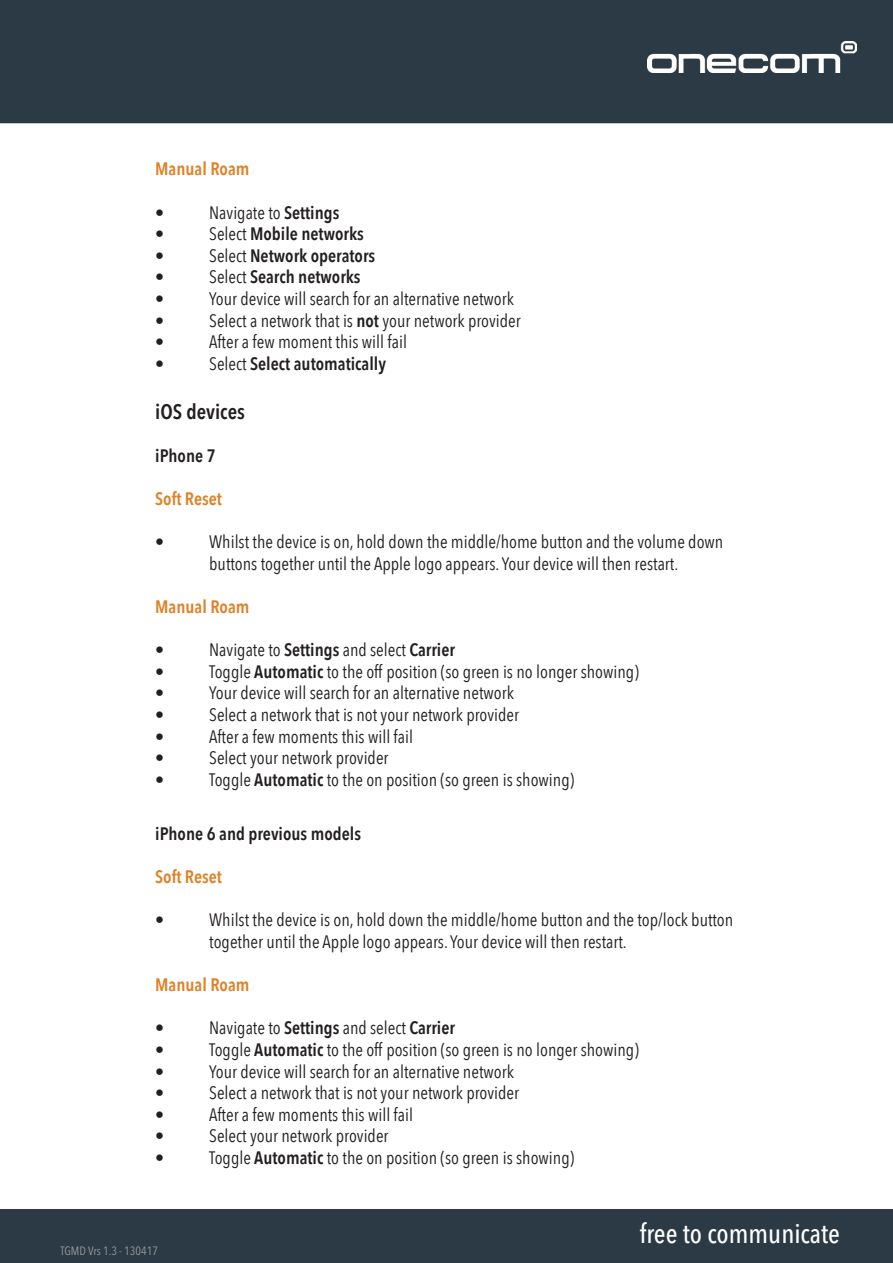
<style>
.page{position:relative;width:893px;height:1263px;background:#fff}
.page>*{position:absolute;margin:0;border:0;box-sizing:border-box;transform-origin:0 0}
.t1{font:500 condensed 27px "Avenir Next LT Pro";color:#fff}
.t2{font:600 21px "Avenir Next Condensed";color:#231f20}
.t3{font:18px/21.6px "Avenir Next Condensed";color:#231f20}
.t4{font:600 18px "Avenir Next Condensed";color:#231f20}
.t5{font:600 18px "Avenir Next Condensed";color:#df8025}
.t6{font:condensed 12px "Avenir Next LT Pro";color:#999b9e}
.s1{font-weight:600}
.s2{font-weight:400}
</style>
<div class="page">
<div style="left:0;top:1209px;width:893px;height:54px;background:#2b3a45"></div>
<div style="left:0;top:0;width:893px;height:123px;background:#2b3a45"></div>
<img style="left:647px;top:41px;width:209px;height:32px">
<p class="t5" style="left:155px;top:153px;width:96px">Manual Roam</p>
<p class="t3" style="left:155px;top:201px;width:10px">•</p>
<p class="t3" style="left:209px;top:201px;width:132px">Navigate to <span class="s1">Settings</span></p>
<p class="t3" style="left:155px;top:222px;width:10px">•</p>
<p class="t4" style="left:209px;top:218px;width:156px"><span class="s2">Select</span> Mobile networks</p>
<p class="t3" style="left:155px;top:244px;width:10px">•</p>
<p class="t4" style="left:209px;top:240px;width:168px"><span class="s2">Select</span> Network operators</p>
<p class="t3" style="left:155px;top:265px;width:10px">•</p>
<p class="t4" style="left:209px;top:261px;width:153px"><span class="s2">Select</span> Search networks</p>
<p class="t3" style="left:155px;top:287px;width:10px">•</p>
<p class="t3" style="left:209px;top:287px;width:306px">Your device will search for an alternative network</p>
<p class="t3" style="left:155px;top:309px;width:10px">•</p>
<p class="t3" style="left:209px;top:309px;width:313px">Select a network that is <span class="s1">not</span> your network provider</p>
<p class="t3" style="left:155px;top:330px;width:10px">•</p>
<p class="t3" style="left:209px;top:330px;width:199px">After a few moment this will fail</p>
<p class="t3" style="left:155px;top:352px;width:10px">•</p>
<p class="t4" style="left:209px;top:348px;width:178px"><span class="s2">Select</span> Select automatically</p>
<p class="t2" style="left:155px;top:393px;width:91px">iOS devices</p>
<p class="t4" style="left:155px;top:440px;width:62px">iPhone 7</p>
<p class="t5" style="left:155px;top:483px;width:68px">Soft Reset</p>
<p class="t3" style="left:155px;top:530px;width:10px">•</p>
<p class="t3" style="left:209px;top:530px;width:516px">Whilst the device is on, hold down the middle/home button and the volume down buttons together until the Apple logo appears. Your device will then restart.</p>
<p class="t5" style="left:155px;top:591px;width:96px">Manual Roam</p>
<p class="t3" style="left:155px;top:638px;width:10px">•</p>
<p class="t3" style="left:209px;top:638px;width:247px">Navigate to <span class="s1">Settings</span> and select <span class="s1">Carrier</span></p>
<p class="t3" style="left:155px;top:660px;width:10px">•</p>
<p class="t3" style="left:209px;top:660px;width:431px">Toggle <span class="s1">Automatic</span> to the off position (so green is no longer showing)</p>
<p class="t3" style="left:155px;top:681px;width:10px">•</p>
<p class="t3" style="left:209px;top:681px;width:306px">Your device will search for an alternative network</p>
<p class="t3" style="left:155px;top:703px;width:10px">•</p>
<p class="t3" style="left:209px;top:703px;width:311px">Select a network that is not your network provider</p>
<p class="t3" style="left:155px;top:725px;width:10px">•</p>
<p class="t3" style="left:209px;top:725px;width:205px">After a few moments this will fail</p>
<p class="t3" style="left:155px;top:746px;width:10px">•</p>
<p class="t3" style="left:209px;top:746px;width:181px">Select your network provider</p>
<p class="t3" style="left:155px;top:768px;width:10px">•</p>
<p class="t3" style="left:209px;top:768px;width:367px">Toggle <span class="s1">Automatic</span> to the on position (so green is showing)</p>
<p class="t4" style="left:155px;top:818px;width:207px">iPhone 6 and previous models</p>
<p class="t5" style="left:155px;top:861px;width:68px">Soft Reset</p>
<p class="t3" style="left:155px;top:908px;width:10px">•</p>
<p class="t3" style="left:209px;top:908px;width:526px">Whilst the device is on, hold down the middle/home button and the top/lock button together until the Apple logo appears. Your device will then restart.</p>
<p class="t5" style="left:155px;top:969px;width:96px">Manual Roam</p>
<p class="t3" style="left:155px;top:1016px;width:10px">•</p>
<p class="t3" style="left:209px;top:1016px;width:247px">Navigate to <span class="s1">Settings</span> and select <span class="s1">Carrier</span></p>
<p class="t3" style="left:155px;top:1038px;width:10px">•</p>
<p class="t3" style="left:209px;top:1038px;width:431px">Toggle <span class="s1">Automatic</span> to the off position (so green is no longer showing)</p>
<p class="t3" style="left:155px;top:1059px;width:10px">•</p>
<p class="t3" style="left:209px;top:1059px;width:306px">Your device will search for an alternative network</p>
<p class="t3" style="left:155px;top:1081px;width:10px">•</p>
<p class="t3" style="left:209px;top:1081px;width:311px">Select a network that is not your network provider</p>
<p class="t3" style="left:155px;top:1103px;width:10px">•</p>
<p class="t3" style="left:209px;top:1103px;width:205px">After a few moments this will fail</p>
<p class="t3" style="left:155px;top:1124px;width:10px">•</p>
<p class="t3" style="left:209px;top:1124px;width:181px">Select your network provider</p>
<p class="t3" style="left:155px;top:1146px;width:10px">•</p>
<p class="t3" style="left:209px;top:1146px;width:367px">Toggle <span class="s1">Automatic</span> to the on position (so green is showing)</p>
<p class="t6" style="left:61px;top:1244px;width:99px">TGMD Vrs 1.3 - 130417</p>
<h1 class="t1" style="left:640px;top:1217px;width:202px">free to communicate</h1>
</div>
